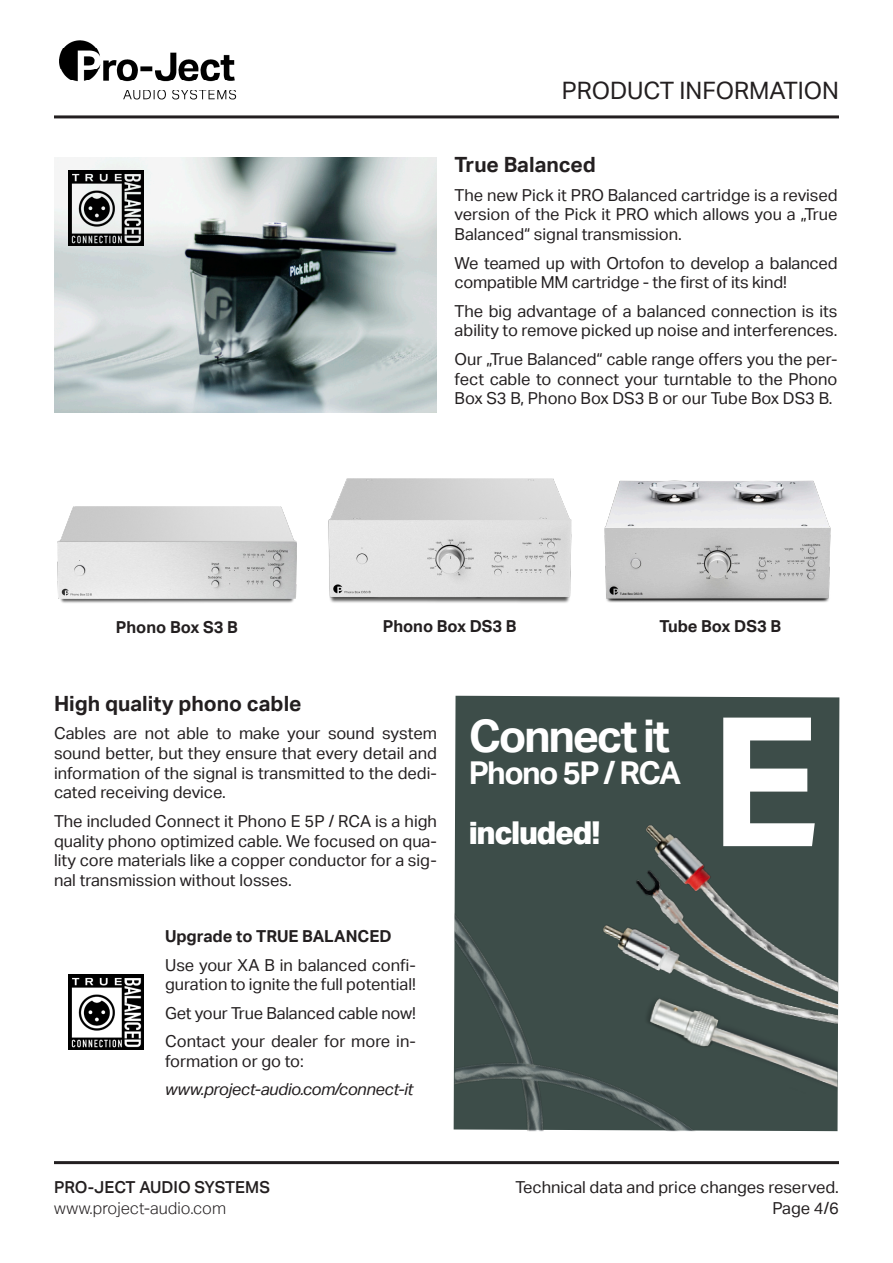
<style>
.page{position:relative;width:893px;height:1263px;background:#fff}
.page>*{position:absolute;margin:0;border:0;box-sizing:border-box;transform-origin:0 0}
.t1{font:700 180px "Aktiv Grotesk Trial";color:#fff}
.t2{font:700 45px "Aktiv Grotesk Trial";letter-spacing:-.05em;color:#fff}
.t3{font:700 31.5px "Aktiv Grotesk Trial";letter-spacing:-.05em;color:#fff}
.t4{font:800 31.5px "Aktiv Grotesk Trial";letter-spacing:-.045em;color:#fff}
.t5{font:24px "Aktiv Grotesk Trial";color:#231f20}
.t6{font:700 21px "Aktiv Grotesk Trial";color:#231f20}
.t7{font:16.5px/19.8px "Aktiv Grotesk Trial";color:#231f20;text-align:justify}
.t8{font:700 16.5px "Aktiv Grotesk Trial";color:#231f20}
.t9{font:italic 16.5px "Aktiv Grotesk Trial";letter-spacing:-.02em;color:#231f20}
.t10{font:300 16.5px "Aktiv Grotesk Trial";color:#231f20}
.t11{font:500 16.5px "Aktiv Grotesk Trial";color:#231f20}
</style>
<div class="page">
<img style="left:59px;top:40px;width:178px;height:59px">
<hr style="left:54px;top:115px;width:785px;height:3px;background:#231f20">
<hr style="left:54px;top:1161px;width:785px;height:3px;background:#231f20">
<img style="left:54px;top:157px;width:383px;height:255px">
<img style="left:68px;top:171px;width:75px;height:75px">
<img style="left:57px;top:506px;width:240px;height:97px">
<img style="left:328px;top:478px;width:243px;height:125px">
<img style="left:604px;top:480px;width:227px;height:123px">
<div style="left:454px;top:696px;width:385px;height:435px;background:#3d4d49"></div>
<img style="left:455px;top:881px;width:163px;height:250px">
<img style="left:598px;top:808px;width:239px;height:242px">
<img style="left:618px;top:958px;width:219px;height:174px">
<img style="left:69px;top:974px;width:75px;height:75px">
<h3 class="t5" style="left:562px;top:77px;width:279px">PRODUCT INFORMATION</h3>
<p class="t6" style="left:455px;top:153px;width:143px">True Balanced</p>
<p class="t7" style="left:455px;top:185px;width:384px">The new Pick it PRO Balanced cartridge is a revised version of the Pick it PRO which allows you a „True Balanced“ signal transmission.</p>
<p class="t7" style="left:455px;top:253px;width:384px">We teamed up with Ortofon to develop a balanced compatible MM cartridge - the first of its kind!</p>
<p class="t7" style="left:455px;top:301px;width:384px">The big advantage of a balanced connection is its ability to remove picked up noise and interferences.</p>
<p class="t7" style="left:455px;top:349px;width:384px">Our „True Balanced“ cable range offers you the per&shy;fect cable to connect your turntable to the Phono Box S3 B, Phono Box DS3 B or our Tube Box DS3 B.</p>
<p class="t8" style="left:116px;top:618px;width:123px">Phono Box S3 B</p>
<p class="t8" style="left:383px;top:617px;width:135px">Phono Box DS3 B</p>
<p class="t8" style="left:659px;top:617px;width:123px">Tube Box DS3 B</p>
<p class="t6" style="left:54px;top:691px;width:249px">High quality phono cable</p>
<p class="t7" style="left:54px;top:723px;width:384px">Cables are not able to make your sound system sound better, but they ensure that every detail and information of the signal is transmitted to the dedi&shy;cated receiving device.</p>
<p class="t7" style="left:54px;top:811px;width:384px">The included Connect it Phono E 5P / RCA is a high quality phono optimized cable. We focused on qua&shy;lity core materials like a copper conductor for a sig&shy;nal transmission without losses.</p>
<p class="t8" style="left:165px;top:927px;width:228px">Upgrade to TRUE BALANCED</p>
<p class="t7" style="left:165px;top:955px;width:252px">Use your XA B in balanced confi&shy;guration to ignite the full potential!</p>
<p class="t7" style="left:165px;top:1003px;width:252px">Get your True Balanced cable now!</p>
<p class="t7" style="left:165px;top:1031px;width:252px">Contact your dealer for more in&shy;formation or go to:</p>
<p class="t9" style="left:165px;top:1080px;width:250px">www.project-audio.com/connect-it</p>
<p class="t11" style="left:54px;top:1178px;width:217px">PRO-JECT AUDIO SYSTEMS</p>
<p class="t10" style="left:54px;top:1199px;width:174px">www.project-audio.com</p>
<p class="t2" style="left:469px;top:710px;width:203px">Connect it</p>
<p class="t3" style="left:469px;top:755px;width:214px">Phono 5P / RCA</p>
<p class="t4" style="left:469px;top:812px;width:133px">included!</p>
<p class="t1" style="left:710px;top:679px;width:110px">E</p>
<p class="t7" style="left:515px;top:1177px;width:325px;line-height:21px;text-align:right">Technical data and price changes reserved.<br>Page 4/6</p>
</div>
